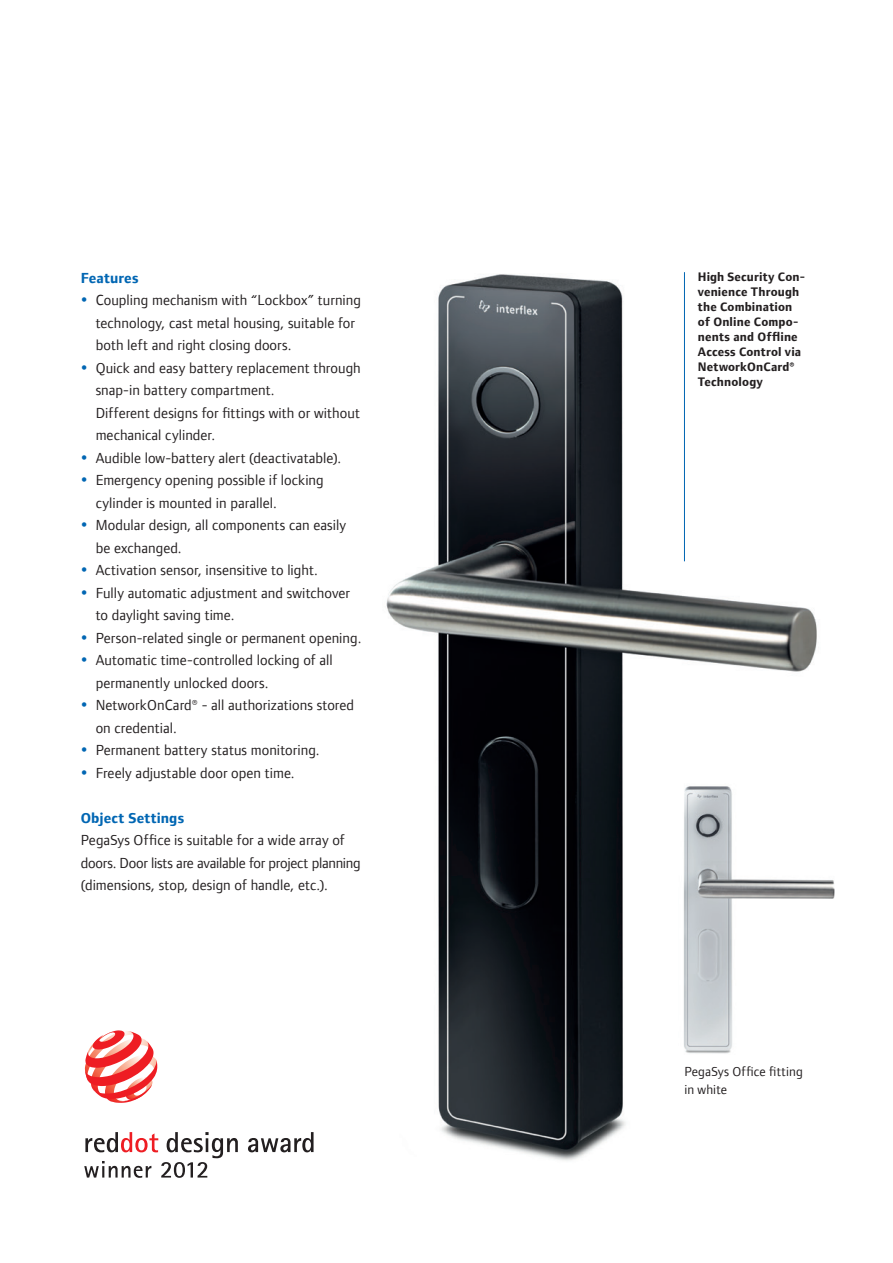
<style>
.page{position:relative;width:893px;height:1263px;background:#fff}
.page>*{position:absolute;margin:0;border:0;box-sizing:border-box;transform-origin:0 0}
.t1{font:15px/22.5px "Foundry Form Sans";letter-spacing:.005em;color:#231f20}
.t2{font:700 15px "Foundry Form Sans";letter-spacing:.01em;color:#0166b3}
.t3{font:13.5px/18px "Foundry Form Sans";letter-spacing:.01em;color:#231f20}
.t4{font:700 12.75px/15px "Foundry Form Sans";letter-spacing:.01em;color:#231f20}
.s1{color:#0166b3}
</style>
<div class="page">
<img style="left:386px;top:274px;width:431px;height:887px">
<img style="left:657px;top:768px;width:178px;height:298px">
<hr style="left:684px;top:272px;width:1px;height:289px;background:#0166b3">
<svg style="left:248px;top:1132px;width:66px;height:20px"></svg>
<svg style="left:84px;top:1132px;width:154px;height:46px"></svg>
<svg style="left:85px;top:1030px;width:72px;height:73px"></svg>
<p class="t2" style="left:81px;top:269px;width:59px">Features</p>
<p class="t1" style="left:96px;top:289px;width:267px;text-indent:-15px"><span class="s1">•</span> Coupling mechanism with “Lockbox” turning technology, cast metal housing, suitable for both left and right closing doors.</p>
<p class="t1" style="left:96px;top:356px;width:267px;text-indent:-15px"><span class="s1">•</span> Quick and easy battery replacement through snap-in battery compartment.<br>Different designs for fittings with or without mechanical cylinder.</p>
<p class="t1" style="left:81px;top:446px;width:262px"><span class="s1">•</span> Audible low-battery alert (deactivatable).</p>
<p class="t1" style="left:96px;top:469px;width:230px;text-indent:-15px"><span class="s1">•</span> Emergency opening possible if locking cylinder is mounted in parallel.</p>
<p class="t1" style="left:96px;top:514px;width:252px;text-indent:-15px"><span class="s1">•</span> Modular design, all components can easily be exchanged.</p>
<p class="t1" style="left:81px;top:559px;width:239px"><span class="s1">•</span> Activation sensor, insensitive to light.</p>
<p class="t1" style="left:96px;top:581px;width:256px;text-indent:-15px"><span class="s1">•</span> Fully automatic adjustment and switchover to daylight saving time.</p>
<p class="t1" style="left:81px;top:626px;width:282px"><span class="s1">•</span> Person-related single or permanent opening.</p>
<p class="t1" style="left:96px;top:649px;width:239px;text-indent:-15px"><span class="s1">•</span> Automatic time-controlled locking of all permanently unlocked doors.</p>
<p class="t1" style="left:96px;top:694px;width:260px;text-indent:-15px"><span class="s1">•</span> NetworkOnCard® - all authorizations stored on credential.</p>
<p class="t1" style="left:81px;top:739px;width:240px"><span class="s1">•</span> Permanent battery status monitoring.</p>
<p class="t1" style="left:81px;top:761px;width:215px"><span class="s1">•</span> Freely adjustable door open time.</p>
<p class="t2" style="left:81px;top:809px;width:105px">Object Settings</p>
<p class="t1" style="left:81px;top:829px;width:282px">PegaSys Office is suitable for a wide array of doors. Door lists are available for project planning (dimensions, stop, design of handle, etc.).</p>
<p class="t4" style="left:698px;top:269px;width:109px">High Security Con&shy;venience Through the Combination of Online Compo&shy;nents and Offline<br>Access Control via<br>NetworkOnCard®<br>Technology</p>
<p class="t3" style="left:684px;top:1062px;width:120px">PegaSys Office fitting in white</p>
</div>
